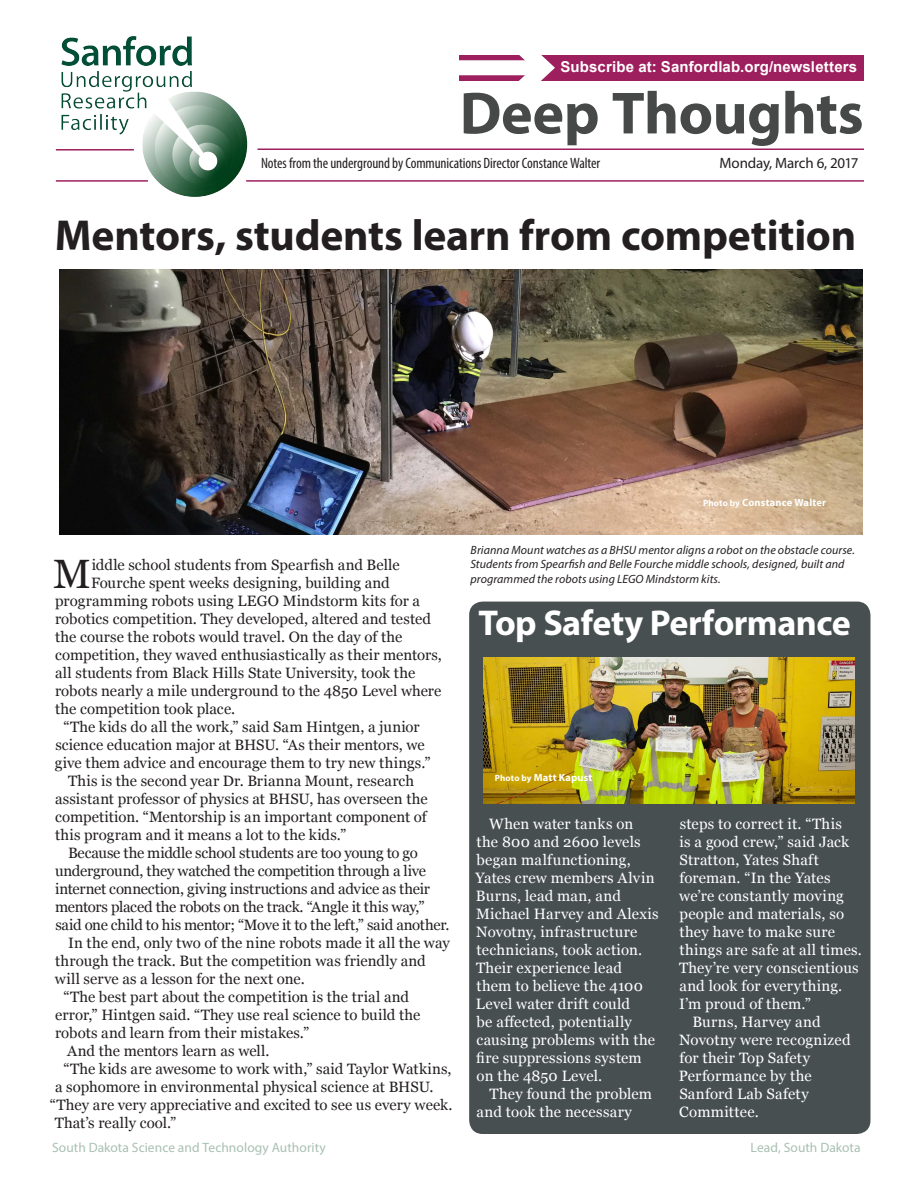
<style>
.page{position:relative;width:918px;height:1188px;background:#fff}
.page>*{position:absolute;margin:0;border:0;box-sizing:border-box;transform-origin:0 0}
.t1{font:700 60px "Myriad Pro";letter-spacing:-.01em;color:#464948}
.Main_Headline{font:700 43.5px "Myriad Pro";letter-spacing:-.005em;color:#231f20}
.First_Paragraph{font:40.95px "Georgia";color:#231f20}
.Sidebar_headline{font:700 36px "Myriad Pro";letter-spacing:-.015em;color:#fff}
.First_Paragraph-2{font:15px/18px "Georgia";letter-spacing:-.005em;color:#231f20}
.Sidebar_paragraph{font:15px/18px "Georgia";letter-spacing:.015em;color:#fff}
.t2{font:condensed 15px "Myriad Pro";letter-spacing:-.005em;color:#231f20}
.t3{font:700 15px "Arial";letter-spacing:.01em;color:#fff}
.Flag{font:15px "Myriad Pro";letter-spacing:-.015em;color:#231f20}
.t4{font:13.5px "Myriad Pro";letter-spacing:.005em;color:#a9c0b2}
.Cutlines{font:italic 12px/14.4px "Myriad Pro";letter-spacing:.005em;color:#231f20}
.Cutlines-2{font:700 10.5px "Myriad Pro";letter-spacing:.02em;color:#fff}
.s1{font-size:9px}
</style>
<div class="page">
<img style="left:55px;top:36px;width:193px;height:161px">
<hr style="left:56px;top:149px;width:78px;height:2px;background:#9e1f5e">
<hr style="left:257px;top:148px;width:607px;height:2px;background:#9e1f5e">
<hr style="left:246px;top:180px;width:618px;height:2px;background:#9e1f5e">
<hr style="left:56px;top:180px;width:92px;height:2px;background:#9e1f5e">
<div style="left:459px;top:55px;width:405px;height:26px;background:#9e1f5e"></div>
<div style="left:444px;top:60px;width:100px;height:15px;background:#fff"></div>
<svg style="left:502px;top:55px;width:53px;height:26px"></svg>
<div style="left:469px;top:602px;width:401px;height:532px;background:#484f51;border-radius:14px"></div>
<img style="left:59px;top:269px;width:803px;height:265px">
<img style="left:484px;top:658px;width:371px;height:145px">
<p class="t3" style="left:561px;top:57px;width:298px">Subscribe at: Sanfordlab.org/newsletters</p>
<h1 class="t1" style="left:460px;top:74px;width:405px">Deep Thoughts</h1>
<p class="t2" style="left:261px;top:154px;width:341px">Notes from the underground by Communications Director Constance Walter</p>
<p class="Flag" style="left:720px;top:154px;width:140px">Monday, March 6, 2017</p>
<p class="Main_Headline" style="left:55px;top:207px;width:803px">Mentors, students learn from competition</p>
<p class="First_Paragraph" style="left:53px;top:544px;width:39px">M</p>
<p class="First_Paragraph-2" style="left:92px;top:555px;width:309px">iddle school students from Spearfish and Belle</p>
<p class="First_Paragraph-2" style="left:91px;top:573px;width:300px">Fourche spent weeks designing, building and</p>
<p class="First_Paragraph-2" style="left:55px;top:591px;width:366px">programming robots using LEGO Mindstorm kits for a</p>
<p class="First_Paragraph-2" style="left:55px;top:609px;width:378px">robotics competition. They developed, altered and tested</p>
<p class="First_Paragraph-2" style="left:55px;top:627px;width:349px">the course the robots would travel. On the day of the</p>
<p class="First_Paragraph-2" style="left:55px;top:645px;width:388px">competition, they waved enthusiastically as their mentors,</p>
<p class="First_Paragraph-2" style="left:55px;top:663px;width:362px">all students from Black Hills State University, took the</p>
<p class="First_Paragraph-2" style="left:55px;top:681px;width:388px">robots nearly a mile underground to the 4850 Level where</p>
<p class="First_Paragraph-2" style="left:55px;top:699px;width:182px">the competition took place.</p>
<p class="First_Paragraph-2" style="left:55px;top:717px;width:377px;text-align:center">“The kids do all the work,” said Sam Hintgen, a junior science education major at BHSU. “As their mentors, we give them advice and encourage them to try new things.”</p>
<p class="First_Paragraph-2" style="left:55px;top:771px;width:374px;text-indent:13px">This is the second year Dr. Brianna Mount, research assistant professor of physics at BHSU, has overseen the competition. “Mentorship is an important component of this program and it means a lot to the kids.”</p>
<p class="First_Paragraph-2" style="left:55px;top:843px;width:396px;text-indent:13px">Because the middle school students are too young to go underground, they watched the competition through a live internet connection, giving instructions and advice as their mentors placed the robots on the track. “Angle it this way,” said one child to his mentor; “Move it to the left,” said another.</p>
<p class="First_Paragraph-2" style="left:55px;top:933px;width:397px;text-indent:13px">In the end, only two of the nine robots made it all the way through the track. But the competition was friendly and will serve as a lesson for the next one.</p>
<p class="First_Paragraph-2" style="left:55px;top:987px;width:367px;text-indent:8px">“The best part about the competition is the trial and error,” Hintgen said. “They use real science to build the robots and learn from their mistakes.”</p>
<p class="First_Paragraph-2" style="left:67px;top:1041px;width:204px">And the mentors learn as well.</p>
<p class="First_Paragraph-2" style="left:63px;top:1059px;width:390px">“The kids are awesome to work with,” said Taylor Watkins,</p>
<p class="First_Paragraph-2" style="left:55px;top:1077px;width:380px">a sophomore in environmental physical science at BHSU.</p>
<p class="First_Paragraph-2" style="left:50px;top:1095px;width:404px">“They are very appreciative and excited to see us every week.</p>
<p class="First_Paragraph-2" style="left:55px;top:1113px;width:123px">That’s really cool.”</p>
<p class="Cutlines-2" style="left:703px;top:495px;width:125px"><span class="s1">Photo by</span> Constance Walter</p>
<p class="Cutlines" style="left:470px;top:542px;width:386px">Brianna Mount watches as a BHSU mentor aligns a robot on the obstacle course.<br>Students from Spearfish and Belle Fourche middle schools, designed, built and programmed the robots using LEGO Mindstorm kits.</p>
<p class="Sidebar_headline" style="left:478px;top:600px;width:374px">Top Safety Performance</p>
<p class="Cutlines-2" style="left:495px;top:771px;width:99px"><span class="s1">Photo by</span> Matt Kapust</p>
<p class="Sidebar_paragraph" style="left:476px;top:814px;width:184px;text-indent:14px">When water tanks on the 800 and 2600 levels began malfunctioning,<br>Yates crew members Alvin<br>Burns, lead man, and<br>Michael Harvey and Alexis<br>Novotny, infrastructure technicians, took action.<br>Their experience lead them to believe the 4100<br>Level water drift could<br>be affected, potentially causing problems with the fire suppressions system on the 4850 Level.</p>
<p class="Sidebar_paragraph" style="left:477px;top:1084px;width:177px;text-indent:13px">They found the problem and took the necessary</p>
<p class="Sidebar_paragraph" style="left:679px;top:814px;width:184px">steps to correct it. “This<br>is a good crew,” said Jack<br>Stratton, Yates Shaft foreman. “In the Yates we’re constantly moving people and materials, so they have to make sure things are safe at all times.<br>They’re very conscientious and look for everything.<br>I’m proud of them.”</p>
<p class="Sidebar_paragraph" style="left:679px;top:1012px;width:173px;text-indent:13px">Burns, Harvey and<br>Novotny were recognized for their Top Safety<br>Performance by the<br>Sanford Lab Safety<br>Committee.</p>
<p class="t4" style="left:52px;top:1139px;width:275px">South Dakota Science and Technology Authority</p>
<p class="t4" style="left:751px;top:1139px;width:112px">Lead, South Dakota</p>
</div>
